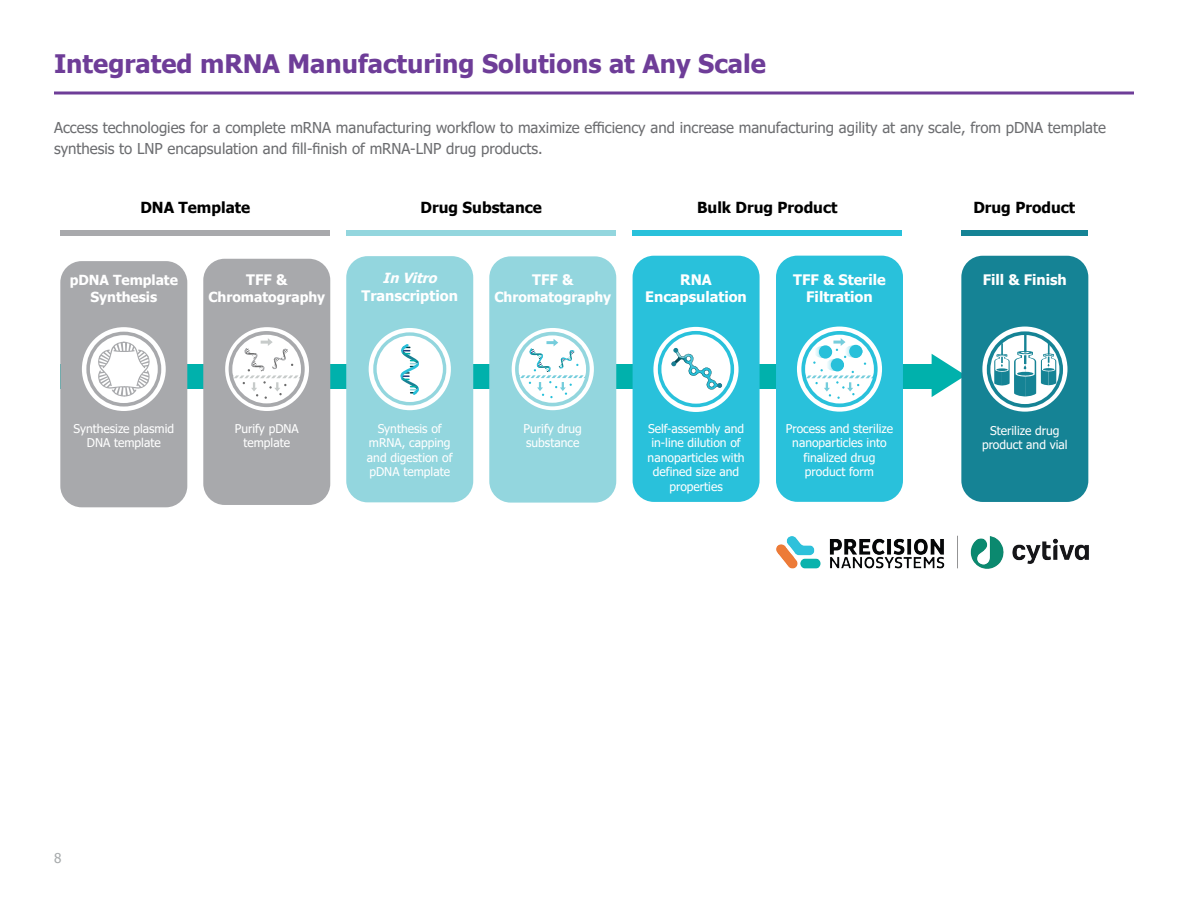
<style>
.page{position:relative;width:1188px;height:918px;background:#fff}
.page>*{position:absolute;margin:0;border:0;box-sizing:border-box;transform-origin:0 0}
.t1{font:700 25.5px "Tahoma";color:#6e3d98}
.t2{font:700 15.3px "Tahoma";color:#000}
.body{font:15px/21px "Tahoma";color:#6c6d70}
.t3{font:700 14.55px/17.4px "Tahoma";color:#fff;text-align:center}
.t4{font:italic 700 13.95px "Tahoma";color:#fff}
.t5{font:700 13.8px/16.6px "Tahoma";color:#fff;text-align:center}
.t6{font:13.5px "Tahoma";color:#a7aaac}
.t7{font:12px/14.5px "Tahoma";color:#fff;text-align:center}
</style>
<div class="page">
<hr style="left:54px;top:92px;width:1080px;height:2px;background:#6e3d98">
<div style="left:60px;top:364px;width:872px;height:24px;background:#00b1ac"></div>
<svg style="left:932px;top:354px;width:29px;height:43px"></svg>
<div style="left:632px;top:230px;width:270px;height:6px;background:#29c1db"></div>
<div style="left:60px;top:230px;width:270px;height:6px;background:#a8a9ac"></div>
<div style="left:346px;top:230px;width:270px;height:6px;background:#93d6de"></div>
<div style="left:961px;top:230px;width:127px;height:6px;background:#158395"></div>
<div style="left:633px;top:256px;width:127px;height:246px;background:#29c1db;border-radius:21px"></div>
<svg style="left:653px;top:327px;width:86px;height:85px"></svg>
<div style="left:776px;top:256px;width:127px;height:246px;background:#29c1db;border-radius:21px"></div>
<div style="left:961px;top:256px;width:127px;height:246px;background:#158395;border-radius:21px"></div>
<div style="left:489px;top:256px;width:127px;height:247px;background:#93d6de;border-radius:21px"></div>
<div style="left:203px;top:259px;width:127px;height:246px;background:#a8a9ac;border-radius:21px"></div>
<div style="left:225px;top:327px;width:84px;height:84px;background:#fff;border-radius:50%"></div>
<svg style="left:229px;top:331px;width:76px;height:76px"></svg>
<div style="left:60px;top:261px;width:127px;height:246px;background:#a8a9ac;border-radius:21px"></div>
<div style="left:346px;top:256px;width:127px;height:246px;background:#93d6de;border-radius:21px"></div>
<img style="left:720px;top:486px;width:369px;height:83px">
<div style="left:982px;top:327px;width:85px;height:85px;background:#fff;border-radius:50%"></div>
<svg style="left:658px;top:331px;width:76px;height:76px"></svg>
<div style="left:797px;top:327px;width:85px;height:85px;background:#fff;border-radius:50%"></div>
<svg style="left:801px;top:331px;width:77px;height:76px"></svg>
<div style="left:82px;top:327px;width:84px;height:84px;background:#fff;border-radius:50%"></div>
<svg style="left:86px;top:332px;width:75px;height:75px"></svg>
<div style="left:369px;top:328px;width:82px;height:82px;background:#fff;border-radius:50%"></div>
<svg style="left:373px;top:332px;width:73px;height:73px"></svg>
<div style="left:512px;top:328px;width:82px;height:82px;background:#fff;border-radius:50%"></div>
<svg style="left:515px;top:332px;width:75px;height:74px"></svg>
<svg style="left:987px;top:331px;width:76px;height:77px"></svg>
<p class="t1" style="left:54px;top:46px;width:714px">Integrated mRNA Manufacturing Solutions at Any Scale</p>
<p class="body" style="left:54px;top:118px;width:1053px">Access technologies for a complete mRNA manufacturing workflow to maximize efficiency and increase manufacturing agility at any scale, from pDNA template synthesis to LNP encapsulation and fill-finish of mRNA-LNP drug products.</p>
<p class="t2" style="left:140px;top:197px;width:111px">DNA Template</p>
<p class="t2" style="left:421px;top:197px;width:123px">Drug Substance</p>
<p class="t2" style="left:697px;top:197px;width:142px">Bulk Drug Product</p>
<p class="t2" style="left:973px;top:197px;width:103px">Drug Product</p>
<p class="t5" style="left:70px;top:272px;width:110px">pDNA Template<br>Synthesis</p>
<p class="t3" style="left:246px;top:272px;width:43px">TFF &amp;</p>
<p class="t5" style="left:208px;top:289px;width:118px">Chromatography</p>
<p class="t4" style="left:383px;top:269px;width:61px">InVitro</p>
<p class="t3" style="left:361px;top:287px;width:98px">Transcription</p>
<p class="t3" style="left:532px;top:272px;width:43px">TFF &amp;</p>
<p class="t5" style="left:494px;top:289px;width:118px">Chromatography</p>
<p class="t3" style="left:645px;top:272px;width:103px">RNA<br>Encapsulation</p>
<p class="t3" style="left:793px;top:272px;width:94px">TFF &amp; Sterile<br>Filtration</p>
<p class="t3" style="left:983px;top:272px;width:86px">Fill &amp; Finish</p>
<p class="t7" style="left:73px;top:422px;width:102px">Synthesize plasmid<br>DNA template</p>
<p class="t7" style="left:367px;top:422px;width:87px">Synthesis of mRNA, capping and digestion of pDNA template</p>
<p class="t7" style="left:235px;top:422px;width:66px">Purify pDNA template</p>
<p class="t7" style="left:524px;top:422px;width:60px;text-align:left">Purify drug substance</p>
<p class="t7" style="left:648px;top:422px;width:98px">Self-assembly and in-line dilution of nanoparticles with defined size and properties</p>
<p class="t7" style="left:786px;top:422px;width:109px">Process and sterilize nanoparticles into finalized drug product form</p>
<p class="t7" style="left:982px;top:424px;width:87px">Sterilize drug product and vial</p>
<p class="t6" style="left:54px;top:849px;width:9px">8</p>
</div>
